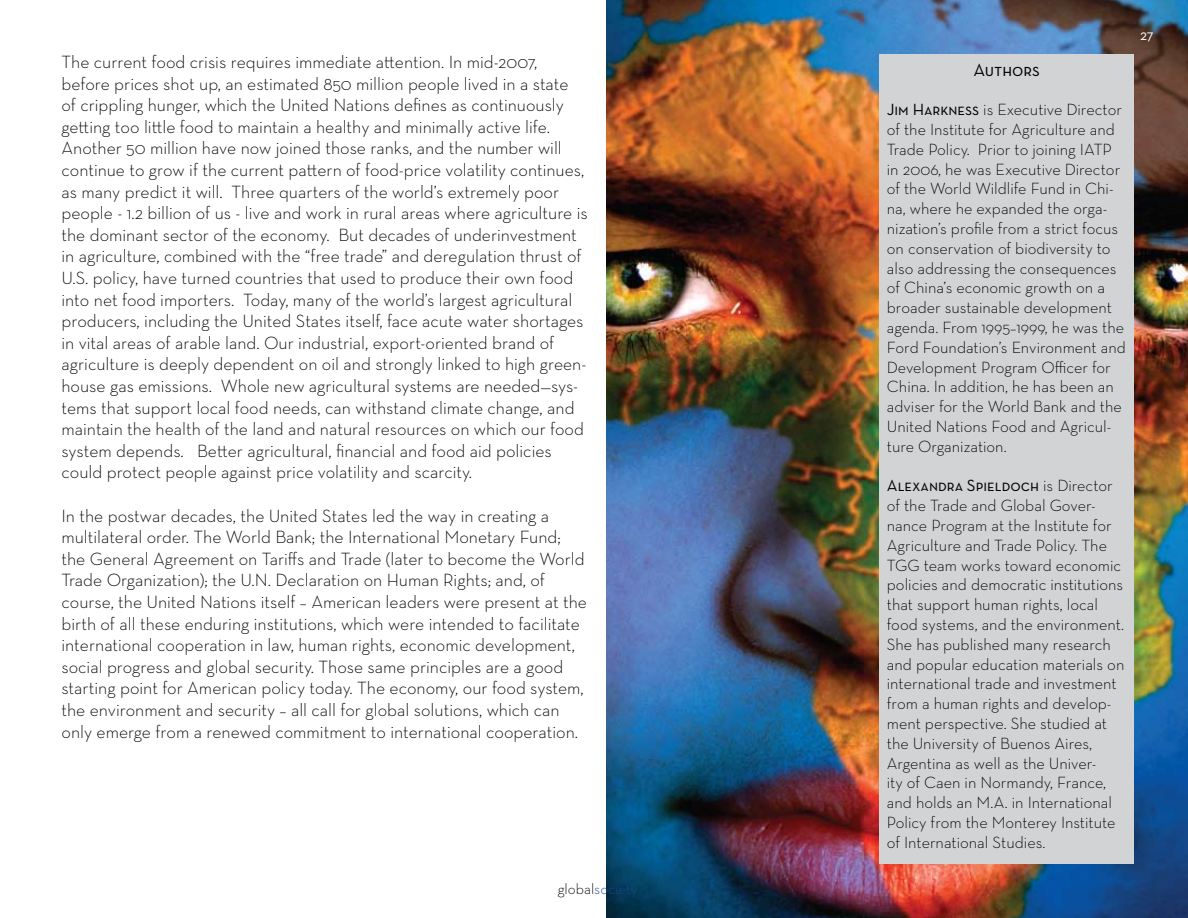
<style>
.page{position:relative;width:1188px;height:918px;background:#fff}
.page>*{position:absolute;margin:0;border:0;box-sizing:border-box;transform-origin:0 0}
.t1{font:300 18px/21.6px "Neutraface Text";color:#000}
.t2{font:18px "Neutraface Text";color:#000}
.t3{font:300 16.5px/19.8px "Neutraface Text";color:#000}
.t4{font:300 15px "Neutraface Text";color:#194684}
.t5{font:15px "Neutraface Text";color:#fff}
.s1{color:#000}
.s2{font-weight:400}
</style>
<div class="page">
<img style="left:607px;top:0;width:581px;height:918px">
<div style="left:879px;top:54px;width:255px;height:810px;background:#d1d3d4"></div>
<p class="t1" style="left:62px;top:51px;width:528px">The current food crisis requires immediate attention. In mid-2007, before prices shot up, an estimated 850 million people lived in a state<br>of crippling hunger, which the United Nations defines as continuously getting too little food to maintain a healthy and minimally active life.<br>Another 50 million have now joined those ranks, and the number will continue to grow if the current pattern of food-price volatility continues, as many predict it will. Three quarters of the world’s extremely poor people - 1.2 billion of us - live and work in rural areas where agriculture is the dominant sector of the economy. But decades of underinvestment in agriculture, combined with the “free trade” and deregulation thrust of U.S. policy, have turned countries that used to produce their own food into net food importers. Today, many of the world’s largest agricultural producers, including the United States itself, face acute water shortages in vital areas of arable land. Our industrial, export-oriented brand of agriculture is deeply dependent on oil and strongly linked to high green&shy;house gas emissions. Whole new agricultural systems are needed—sys&shy;tems that support local food needs, can withstand climate change, and maintain the health of the land and natural resources on which our food system depends. Better agricultural, financial and food aid policies could protect people against price volatility and scarcity.</p>
<p class="t1" style="left:62px;top:504px;width:527px">In the postwar decades, the United States led the way in creating a multilateral order. The World Bank; the International Monetary Fund; the General Agreement on Tariffs and Trade (later to become the World Trade Organization); the U.N. Declaration on Human Rights; and, of course, the United Nations itself – American leaders were present at the birth of all these enduring institutions, which were intended to facilitate international cooperation in law, human rights, economic development, social progress and global security. Those same principles are a good starting point for American policy today. The economy, our food system, the environment and security – all call for global solutions, which can only emerge from a renewed commitment to international cooperation.</p>
<p class="t4" style="left:558px;top:879px;width:81px"><span class="s1">global</span>society</p>
<p class="t2" style="left:974px;top:58px;width:68px">Authors</p>
<p class="t3" style="left:887px;top:99px;width:241px"><span class="s2">Jim Harkness</span> is Executive Director of the Institute for Agriculture and Trade Policy. Prior to joining IATP in 2006, he was Executive Director of the World Wildlife Fund in Chi&shy;na, where he expanded the orga&shy;nization’s profile from a strict focus on conservation of biodiversity to also addressing the consequences of China’s economic growth on a broader sustainable development agenda. From 1995–1999, he was the Ford Foundation’s Environment and Development Program Officer for China. In addition, he has been an adviser for the World Bank and the United Nations Food and Agricul&shy;ture Organization.</p>
<p class="t3" style="left:887px;top:476px;width:239px"><span class="s2">Alexandra Spieldoch</span> is Director of the Trade and Global Gover&shy;nance Program at the Institute for Agriculture and Trade Policy. The TGG team works toward economic policies and democratic institutions that support human rights, local food systems, and the environment.<br>She has published many research and popular education materials on international trade and investment from a human rights and develop&shy;ment perspective. She studied at the University of Buenos Aires, Argentina as well as the Univer-<br>ity of Caen in Normandy, France, and holds an M.A. in International Policy from the Monterey Institute of International Studies.</p>
<p class="t5" style="left:1140px;top:25px;width:15px">27</p>
</div>
